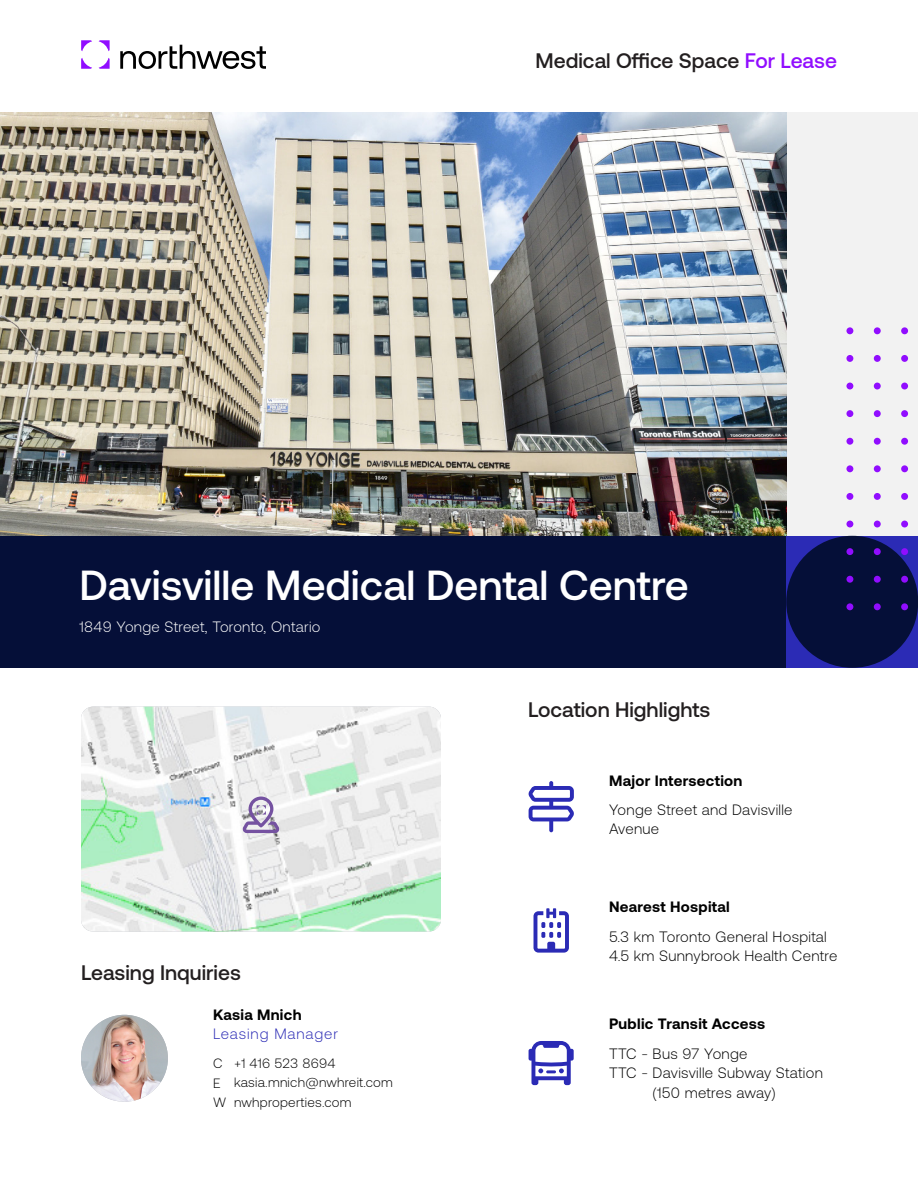
<style>
.page{position:relative;width:918px;height:1188px;background:#fff}
.page>*{position:absolute;margin:0;border:0;box-sizing:border-box;transform-origin:0 0}
.Body{font:500 42px "Aeonik";color:#fff}
.H2_-_Left{font:500 21px "Aeonik";color:#231f20}
.Body-2{font:300 15px/19.5px "Aeonik";letter-spacing:.02em;color:#000}
.H3_-_Spacing_After{font:700 15px "Aeonik";letter-spacing:.02em;color:#000}
.Body-3{font:300 15px "Aeonik";letter-spacing:.02em;color:#fff}
.t1{font:300 15px "Aeonik";letter-spacing:.06em;color:#2b2bb5}
.Body_-_Small_-_contact{font:300 13.5px/19.5px "Aeonik";letter-spacing:.02em;color:#000}
.s1{color:#910dff}
</style>
<div class="page">
<svg style="left:81px;top:40px;width:11px;height:11px"></svg>
<svg style="left:99px;top:40px;width:11px;height:11px"></svg>
<svg style="left:99px;top:58px;width:11px;height:11px"></svg>
<svg style="left:81px;top:58px;width:11px;height:11px"></svg>
<svg style="left:120px;top:45px;width:146px;height:24px"></svg>
<div style="left:0;top:536px;width:786px;height:132px;background:#050f38"></div>
<div style="left:786px;top:536px;width:132px;height:132px;background:#2b2bb5"></div>
<div style="left:786px;top:112px;width:132px;height:424px;background:#f2f2f2"></div>
<div style="left:786px;top:536px;width:132px;height:132px;background:#050f38;border-radius:50%"></div>
<div style="left:901px;top:327px;width:7px;height:7px;background:#910dff;border-radius:50%"></div>
<div style="left:874px;top:327px;width:7px;height:7px;background:#910dff;border-radius:50%"></div>
<div style="left:846px;top:327px;width:7px;height:7px;background:#910dff;border-radius:50%"></div>
<div style="left:901px;top:355px;width:7px;height:7px;background:#910dff;border-radius:50%"></div>
<div style="left:874px;top:355px;width:7px;height:7px;background:#910dff;border-radius:50%"></div>
<div style="left:846px;top:355px;width:7px;height:7px;background:#910dff;border-radius:50%"></div>
<div style="left:901px;top:383px;width:7px;height:6px;background:#910dff;border-radius:50%"></div>
<div style="left:874px;top:383px;width:7px;height:6px;background:#910dff;border-radius:50%"></div>
<div style="left:846px;top:383px;width:7px;height:6px;background:#910dff;border-radius:50%"></div>
<div style="left:901px;top:410px;width:7px;height:7px;background:#910dff;border-radius:50%"></div>
<div style="left:874px;top:410px;width:7px;height:7px;background:#910dff;border-radius:50%"></div>
<div style="left:846px;top:410px;width:7px;height:7px;background:#910dff;border-radius:50%"></div>
<div style="left:901px;top:438px;width:7px;height:7px;background:#910dff;border-radius:50%"></div>
<div style="left:874px;top:438px;width:7px;height:7px;background:#910dff;border-radius:50%"></div>
<div style="left:846px;top:438px;width:7px;height:7px;background:#910dff;border-radius:50%"></div>
<div style="left:901px;top:465px;width:7px;height:7px;background:#910dff;border-radius:50%"></div>
<div style="left:874px;top:465px;width:7px;height:7px;background:#910dff;border-radius:50%"></div>
<div style="left:846px;top:465px;width:7px;height:7px;background:#910dff;border-radius:50%"></div>
<div style="left:901px;top:493px;width:7px;height:7px;background:#910dff;border-radius:50%"></div>
<div style="left:874px;top:493px;width:7px;height:7px;background:#910dff;border-radius:50%"></div>
<div style="left:846px;top:493px;width:7px;height:7px;background:#910dff;border-radius:50%"></div>
<div style="left:901px;top:521px;width:7px;height:6px;background:#910dff;border-radius:50%"></div>
<div style="left:874px;top:521px;width:7px;height:6px;background:#910dff;border-radius:50%"></div>
<div style="left:846px;top:521px;width:7px;height:6px;background:#910dff;border-radius:50%"></div>
<div style="left:901px;top:548px;width:7px;height:7px;background:#910dff;border-radius:50%"></div>
<div style="left:874px;top:548px;width:7px;height:7px;background:#910dff;border-radius:50%"></div>
<div style="left:846px;top:548px;width:7px;height:7px;background:#910dff;border-radius:50%"></div>
<div style="left:901px;top:576px;width:7px;height:7px;background:#910dff;border-radius:50%"></div>
<div style="left:874px;top:576px;width:7px;height:7px;background:#910dff;border-radius:50%"></div>
<div style="left:846px;top:576px;width:7px;height:7px;background:#910dff;border-radius:50%"></div>
<div style="left:901px;top:603px;width:7px;height:7px;background:#910dff;border-radius:50%"></div>
<div style="left:874px;top:603px;width:7px;height:7px;background:#910dff;border-radius:50%"></div>
<div style="left:846px;top:603px;width:7px;height:7px;background:#910dff;border-radius:50%"></div>
<img style="left:0;top:112px;width:786px;height:424px">
<img style="left:81px;top:707px;width:360px;height:225px">
<svg style="left:243px;top:797px;width:36px;height:36px"></svg>
<svg style="left:529px;top:1041px;width:45px;height:44px"></svg>
<svg style="left:534px;top:908px;width:35px;height:45px"></svg>
<svg style="left:528px;top:781px;width:46px;height:51px"></svg>
<img style="left:81px;top:1015px;width:87px;height:87px;border-radius:43px">
<p class="H2_-_Left" style="left:536px;top:49px;width:303px">Medical Office Space <span class="s1">For Lease</span></p>
<p class="Body" style="left:80px;top:561px;width:611px">Davisville Medical Dental Centre</p>
<p class="Body-3" style="left:80px;top:618px;width:242px">1849 Yonge Street, Toronto, Ontario</p>
<p class="H2_-_Left" style="left:528px;top:698px;width:184px">Location Highlights</p>
<p class="H2_-_Left" style="left:81px;top:961px;width:161px">Leasing Inquiries</p>
<h3 class="H3_-_Spacing_After" style="left:213px;top:1006px;width:90px">Kasia Mnich</h3>
<h4 class="t1" style="left:213px;top:1026px;width:127px">Leasing Manager</h4>
<p class="Body_-_Small_-_contact" style="left:234px;top:1053px;width:160px">+1 416 523 8694 kasia.mnich@nwhreit.com nwhproperties.com</p>
<p class="Body_-_Small_-_contact" style="left:213px;top:1054px;width:15px">C<br>E<br>W</p>
<p class="H3_-_Spacing_After" style="left:609px;top:772px;width:135px">Major Intersection</p>
<p class="Body-2" style="left:609px;top:800px;width:185px">Yonge Street and Davisville<br>Avenue</p>
<p class="H3_-_Spacing_After" style="left:609px;top:899px;width:122px">Nearest Hospital</p>
<p class="Body-2" style="left:609px;top:927px;width:219px">5.3 km Toronto General Hospital</p>
<p class="Body-2" style="left:609px;top:946px;width:230px">4.5 km Sunnybrook Health Centre</p>
<p class="H3_-_Spacing_After" style="left:609px;top:1016px;width:158px">Public Transit Access</p>
<p class="Body-2" style="left:609px;top:1044px;width:140px">TTC - Bus 97 Yonge</p>
<p class="Body-2" style="left:609px;top:1063px;width:215px">TTC - Davisville Subway Station</p>
<p class="Body-2" style="left:652px;top:1083px;width:125px">(150 metres away)</p>
</div>
